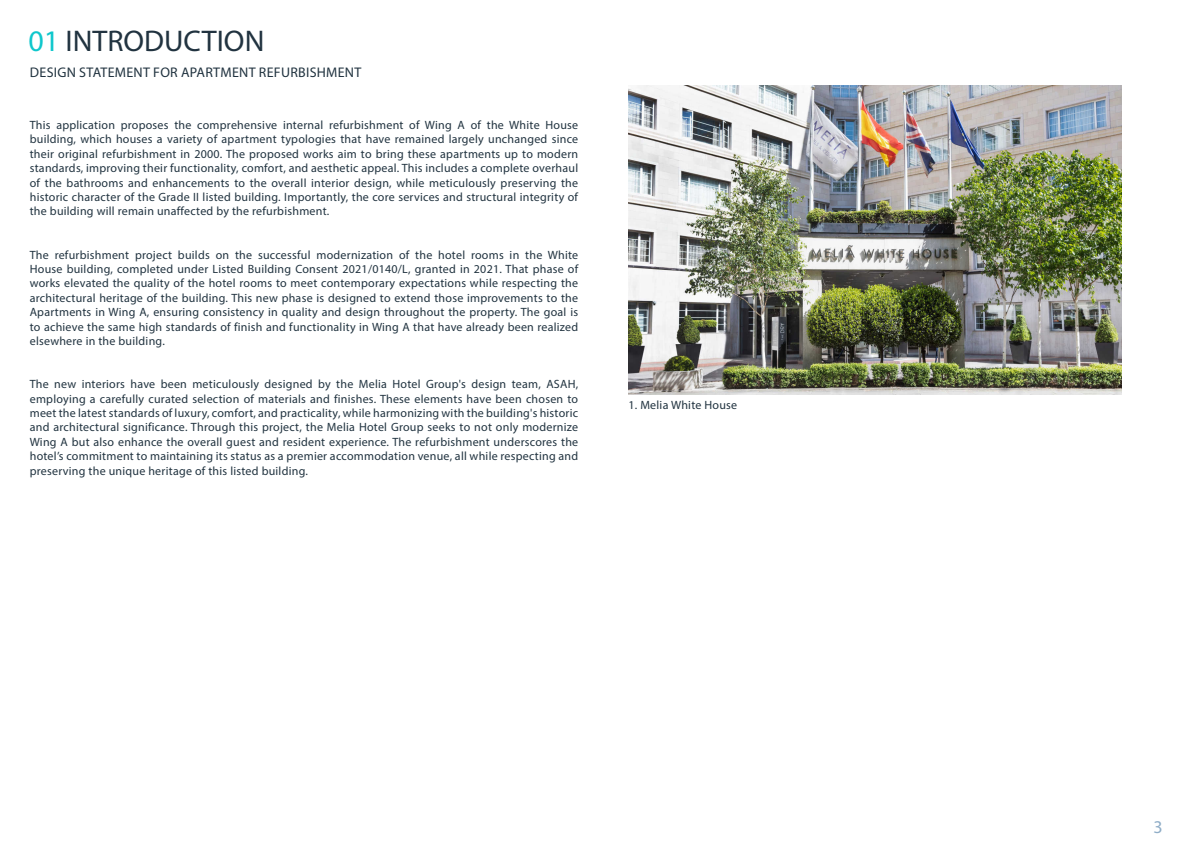
<style>
.page{position:relative;width:1191px;height:842px;background:#fff}
.page>*{position:absolute;margin:0;border:0;box-sizing:border-box;transform-origin:0 0}
.t1{font:30px "Myriad Pro";color:#213340}
.t2{font:18px "Myriad Pro";color:#8fadc7}
.Page_chapter_subtitle{font:14px "Myriad Pro";letter-spacing:.02em;color:#213340}
.t3{font:12px/14.4px "Myriad Pro";letter-spacing:.02em;color:#213340;text-align:justify}
.s1{color:#0fc7cc}
</style>
<div class="page">
<img style="left:628px;top:85px;width:493px;height:310px">
<p class="t1" style="left:28px;top:22px;width:237px"><span class="s1">01</span> INTRODUCTION</p>
<p class="Page_chapter_subtitle" style="left:30px;top:63px;width:333px">DESIGN STATEMENT FOR APARTMENT REFURBISHMENT</p>
<p class="t3" style="left:30px;top:117px;width:550px">This application proposes the comprehensive internal refurbishment of Wing A of the White House building, which houses a variety of apartment typologies that have remained largely unchanged since their original refurbishment in 2000. The proposed works aim to bring these apartments up to modern standards, improving their functionality, comfort, and aesthetic appeal. This includes a complete overhaul of the bathrooms and enhancements to the overall interior design, while meticulously preserving the historic character of the Grade II listed building. Importantly, the core services and structural integrity of the building will remain unaffected by the refurbishment.</p>
<p class="t3" style="left:30px;top:247px;width:550px">The refurbishment project builds on the successful modernization of the hotel rooms in the White House building, completed under Listed Building Consent 2021/0140/L, granted in 2021. That phase of works elevated the quality of the hotel rooms to meet contemporary expectations while respecting the architectural heritage of the building. This new phase is designed to extend those improvements to the Apartments in Wing A, ensuring consistency in quality and design throughout the property. The goal is to achieve the same high standards of finish and functionality in Wing A that have already been realized elsewhere in the building.</p>
<p class="t3" style="left:30px;top:377px;width:550px">The new interiors have been meticulously designed by the Melia Hotel Group's design team, ASAH, employing a carefully curated selection of materials and finishes. These elements have been chosen to meet the latest standards of luxury, comfort, and practicality, while harmonizing with the building's historic and architectural significance. Through this project, the Melia Hotel Group seeks to not only modernize Wing A but also enhance the overall guest and resident experience. The refurbishment underscores the hotel’s commitment to maintaining its status as a premier accommodation venue, all while respecting and preserving the unique heritage of this listed building.</p>
<p class="t3" style="left:628px;top:397px;width:110px">1. Melia White House</p>
<h2 class="t2" style="left:1153px;top:816px;width:11px">3</h2>
</div>
